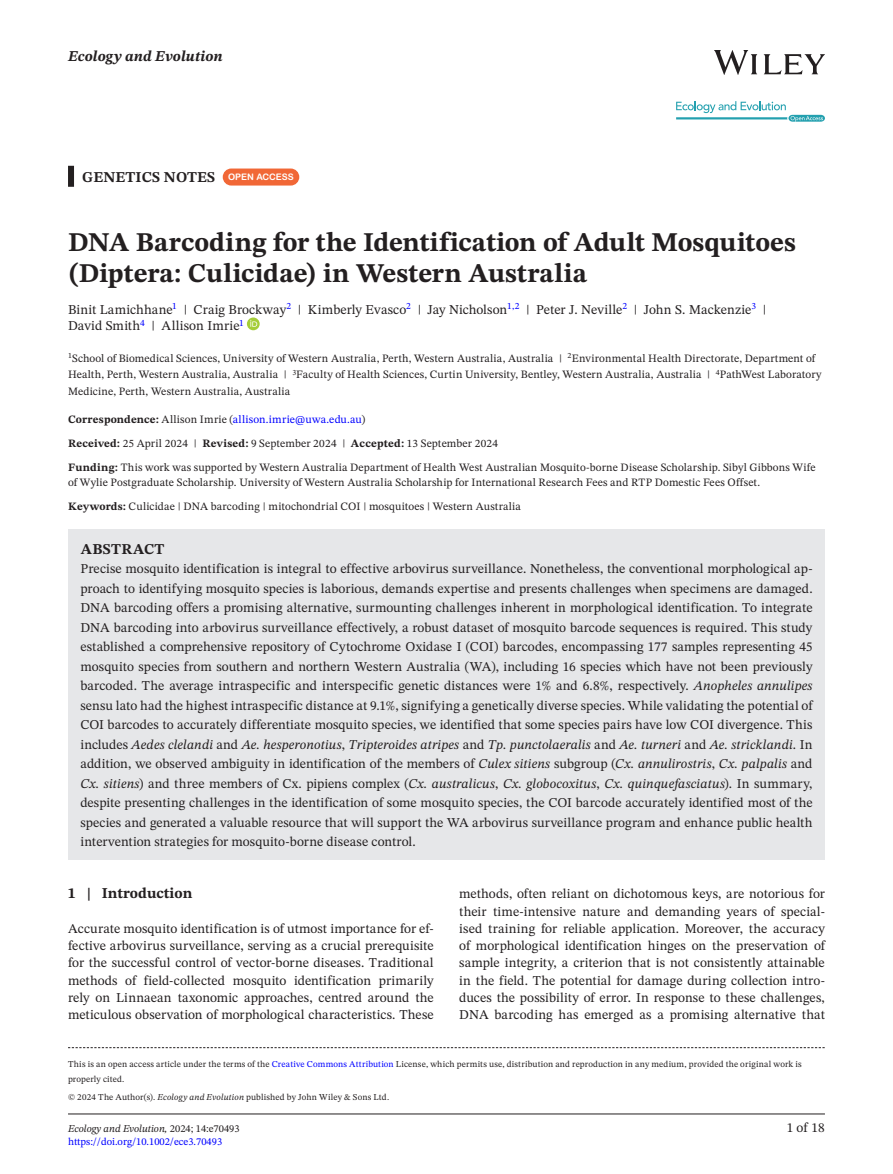
<style>
.page{position:relative;width:893px;height:1174px;background:#fff}
.page>*{position:absolute;margin:0;border:0;box-sizing:border-box;transform-origin:0 0}
.t1{font:700 27px/31.5px "STIX Two Text";color:#231f20}
.t2{font:700 15px "STIX Two Text";letter-spacing:.01em;color:#231f20}
.t3{font:italic 700 15px "STIX Two Text";letter-spacing:.01em;color:#231f20}
.t4{font:13.5px/19.5px "STIX Two Text";letter-spacing:.005em;color:#231f20;text-align:justify}
.t5{font:11.25px/16.5px "STIX Two Text";letter-spacing:.015em;color:#231f20}
.t6{font:italic 10.5px "STIX Two Text";color:#231f20}
.t7{font:10.5px "STIX Two Text";color:#00f}
.t8{font:9px/15px "STIX Two Text";letter-spacing:.02em;color:#231f20}
.s1{font-family:"Arial Rounded MT Bold";font-weight:400;font-size:9px;color:#fff}
.s2{font-weight:700}
.s3{color:#00f}
.s4{font-style:italic}
.s5{font-style:normal}
</style>
<div class="page">
<hr style="left:68px;top:1113px;width:757px;height:1px;background:#231f20">
<img style="left:714px;top:51px;width:111px;height:23px">
<svg style="left:676px;top:101px;width:149px;height:21px"></svg>
<div style="left:68px;top:166px;width:6px;height:21px;background:#231f20"></div>
<div style="left:68px;top:529px;width:757px;height:42px;background:#e6e7e9"></div>
<div style="left:68px;top:548px;width:757px;height:312px;background:#e6e7e9"></div>
<div style="left:223px;top:168px;width:76px;height:17px;background:#f16736;border-radius:9px"></div>
<svg style="left:247px;top:317px;width:13px;height:13px"></svg>
<svg style="left:250px;top:320px;width:7px;height:7px"></svg>
<svg style="left:68px;top:1047px;width:757px;height:1px"></svg>
<p class="t3" style="left:68px;top:46px;width:156px">Ecology and Evolution</p>
<p class="t2" style="left:82px;top:166px;width:213px">GENETICS NOTES <span class="s1">OPEN ACCESS</span></p>
<h1 class="t1" style="left:68px;top:227px;width:729px">DNA Barcoding for the Identification of Adult Mosquitoes (Diptera: Culicidae) in Western Australia</h1>
<p class="t4" style="left:68px;top:301px;width:700px;line-height:16.5px">Binit Lamichhane<sup>1</sup> | Craig Brockway<sup>2</sup> | Kimberly Evasco<sup>2</sup> | Jay Nicholson<sup>1,2</sup> | Peter J. Neville<sup>2</sup> | John S. Mackenzie<sup>3</sup> |<br>David Smith<sup>4</sup> | Allison Imrie<sup>1</sup></p>
<p class="t5" style="left:68px;top:350px;width:755px"><sup>1</sup>School of Biomedical Sciences, University of Western Australia, Perth, Western Australia, Australia | <sup>2</sup>Environmental Health Directorate, Department of<br>Health, Perth, Western Australia, Australia | <sup>3</sup>Faculty of Health Sciences, Curtin University, Bentley, Western Australia, Australia | <sup>4</sup>PathWest Laboratory<br>Medicine, Perth, Western Australia, Australia</p>
<p class="t5" style="left:68px;top:407px;width:749px;line-height:24px"><span class="s2">Correspondence:</span> Allison Imrie (<span class="s3">allison.imrie@uwa.edu.au</span>)<br><span class="s2">Received:</span> 25 April 2024 | <span class="s2">Revised:</span> 9 September 2024 | <span class="s2">Accepted:</span> 13 September 2024<br><span class="s2">Funding:</span> This work was supported by Western Australia Department of Health West Australian Mosquito-borne Disease Scholarship. Sibyl Gibbons Wife</p>
<p class="t5" style="left:68px;top:473px;width:694px">of Wylie Postgraduate Scholarship. University of Western Australia Scholarship for International Research Fees and RTP Domestic Fees Offset.</p>
<p class="t5" style="left:68px;top:498px;width:454px"><span class="s2">Keywords:</span> Culicidae | DNA barcoding | mitochondrial COI | mosquitoes | Western Australia</p>
<p class="t2" style="left:81px;top:538px;width:85px">ABSTRACT</p>
<p class="t4" style="left:80px;top:559px;width:734px">Precise mosquito identification is integral to effective arbovirus surveillance. Nonetheless, the conventional morphological ap&shy;proach to identifying mosquito species is laborious, demands expertise and presents challenges when specimens are damaged.<br>DNA barcoding offers a promising alternative, surmounting challenges inherent in morphological identification. To integrate DNA barcoding into arbovirus surveillance effectively, a robust dataset of mosquito barcode sequences is required. This study established a comprehensive repository of Cytochrome Oxidase I (COI) barcodes, encompassing 177 samples representing 45 mosquito species from southern and northern Western Australia (WA), including 16 species which have not been previously barcoded. The average intraspecific and interspecific genetic distances were 1% and 6.8%, respectively. <span class="s4">Anopheles annulipes </span>sensu lato had the highest intraspecific distance at 9.1%, signifying a genetically diverse species. While validating the potential of COI barcodes to accurately differentiate mosquito species, we identified that some species pairs have low COI divergence. This includes <span class="s4">Aedes clelandi</span> and <span class="s4">Ae. hesperonotius</span>, <span class="s4">Tripteroides atripes</span> and <span class="s4">Tp. punctolaeralis</span> and <span class="s4">Ae. turneri</span> and <span class="s4">Ae. stricklandi</span>. In addition, we observed ambiguity in identification of the members of <span class="s4">Culex sitiens</span> subgroup (<span class="s4">Cx. annulirostris</span>, <span class="s4">Cx. palpalis</span> and <span class="s4">Cx. sitiens</span>) and three members of Cx. pipiens complex (<span class="s4">Cx. australicus</span>, <span class="s4">Cx. globocoxitus</span>, <span class="s4">Cx. quinquefasciatus</span>). In summary, despite presenting challenges in the identification of some mosquito species, the COI barcode accurately identified most of the species and generated a valuable resource that will support the WA arbovirus surveillance program and enhance public health intervention strategies for mosquito-borne disease control.</p>
<p class="t2" style="left:68px;top:882px;width:126px">1 | Introduction</p>
<p class="t4" style="left:68px;top:919px;width:367px;line-height:17.2px">Accurate mosquito identification is of utmost importance for ef&shy;fective arbovirus surveillance, serving as a crucial prerequisite for the successful control of vector-borne diseases. Traditional methods of field-collected mosquito identification primarily rely on Linnaean taxonomic approaches, centred around the meticulous observation of morphological characteristics. These</p>
<p class="t4" style="left:459px;top:885px;width:367px;line-height:17.2px">methods, often reliant on dichotomous keys, are notorious for their time-intensive nature and demanding years of special&shy;ised training for reliable application. Moreover, the accuracy of morphological identification hinges on the preservation of sample integrity, a criterion that is not consistently attainable in the field. The potential for damage during collection intro&shy;duces the possibility of error. In response to these challenges, DNA barcoding has emerged as a promising alternative that</p>
<p class="t8" style="left:68px;top:1056px;width:735px">This is an open access article under the terms of the <span class="s3">Creative Commons Attribution</span> License, which permits use, distribution and reproduction in any medium, provided the original work is properly cited.</p>
<p class="t8" style="left:68px;top:1089px;width:323px">© 2024 The Author(s). <span class="s4">Ecology and Evolution</span> published by John Wiley &amp; Sons Ltd.</p>
<p class="t6" style="left:68px;top:1121px;width:173px">Ecology and Evolution, <span class="s5">2024; 14:e70493</span></p>
<p class="t4" style="left:787px;top:1118px;width:40px">1 of 18</p>
<p class="t7" style="left:68px;top:1134px;width:156px">https://doi.org/10.1002/ece3.70493</p>
</div>
